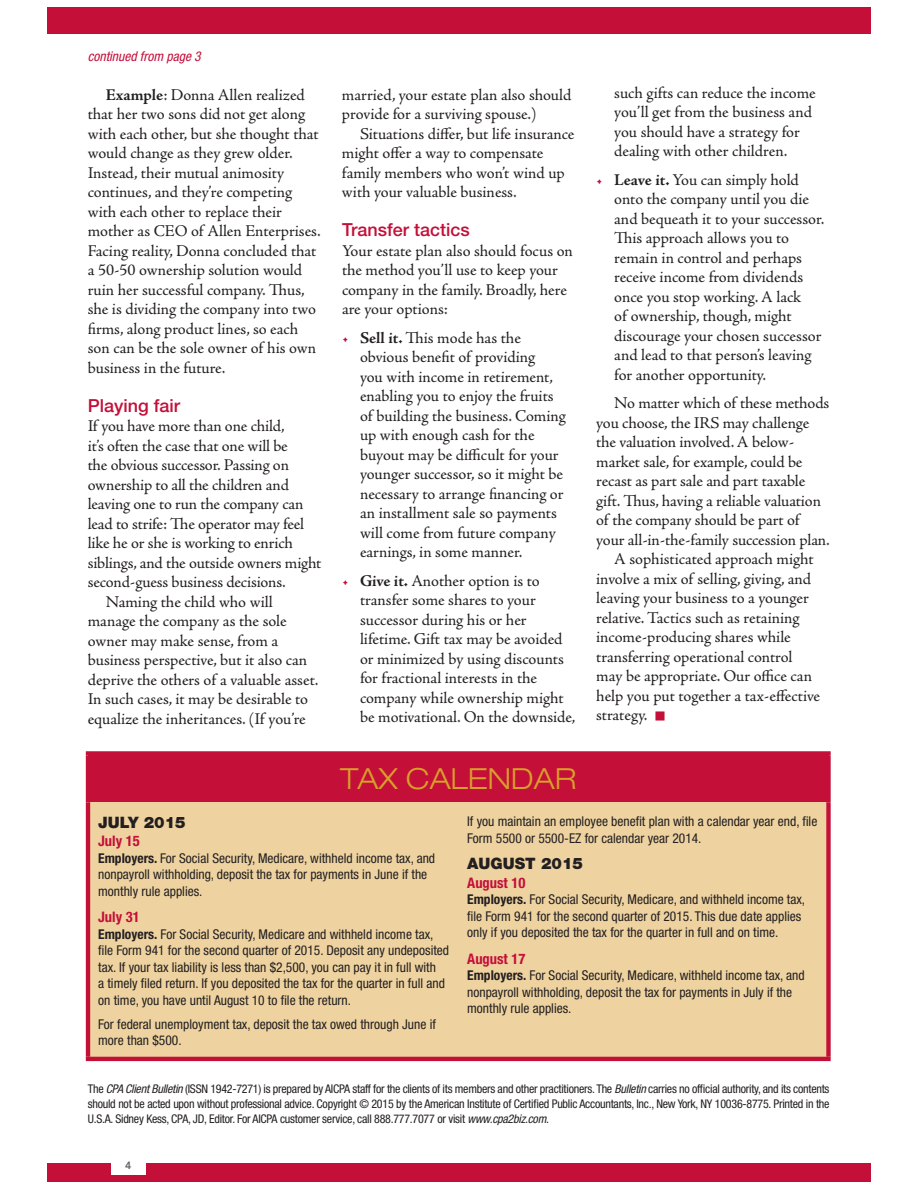
<style>
.page{position:relative;width:918px;height:1188px;background:#fff}
.page>*{position:absolute;margin:0;border:0;box-sizing:border-box;transform-origin:0 0}
.t1{font:300 expanded 29.1px "Helvetica Neue";color:#d89f29}
.t2{font:500 18px "Helvetica Neue";color:#c40f39}
.t3{font:16.5px/19.5px "Adobe Jenson Pro";color:#231f20}
.t4{font:900 15.75px "Helvetica Neue";color:#231f20}
.t5{font:700 condensed 14.55px "Helvetica Neue";color:#c40f39}
.t6{font:condensed 13.5px/16.5px "Helvetica Neue";color:#231f20}
.t7{font:italic condensed 13.5px "Helvetica Neue";color:#c40f39}
.t8{font:condensed 12px/15px "Helvetica Neue";letter-spacing:-.02em;color:#231f20;text-align:justify}
.t9{font:800 10.5px "Avenir";color:#636466}
.s1{font-weight:700}
.s2{color:#c40f39}
.s3{font-style:italic}
</style>
<div class="page">
<div style="left:47px;top:7px;width:824px;height:27px;background:#c40f39"></div>
<div style="left:47px;top:1163px;width:824px;height:18px;background:#c40f39"></div>
<div style="left:111px;top:1156px;width:35px;height:19px;background:#fff"></div>
<div style="left:88px;top:753px;width:740px;height:49px;background:#c40f39"></div>
<div style="left:88px;top:802px;width:740px;height:257px;background:#eed3a1"></div>
<div style="left:86px;top:751px;width:745px;height:5px;background:#c40f39"></div>
<hr style="left:86px;top:756px;width:4px;height:46px;background:#c40f39">
<div style="left:826px;top:756px;width:5px;height:46px;background:#c40f39"></div>
<hr style="left:86px;top:802px;width:4px;height:255px;background:#c40f39">
<div style="left:826px;top:802px;width:5px;height:255px;background:#c40f39"></div>
<hr style="left:86px;top:1057px;width:745px;height:4px;background:#c40f39">
<p class="t7" style="left:88px;top:51px;width:115px">continued from page 3</p>
<p class="t3" style="left:88px;top:87px;width:234px;text-indent:18px"><span class="s1">Example</span>: Donna Allen realized that her two sons did not get along with each other, but she thought that would change as they grew older.<br>Instead, their mutual animosity continues, and they’re competing with each other to replace their mother as CEO of Allen Enterprises.<br>Facing reality, Donna concluded that a 50-50 ownership solution would ruin her successful company. Thus, she is dividing the company into two firms, along product lines, so each son can be the sole owner of his own business in the future.</p>
<p class="t2" style="left:88px;top:399px;width:94px">Playing fair</p>
<p class="t3" style="left:88px;top:418px;width:199px">If you have more than one child,</p>
<p class="t3" style="left:88px;top:438px;width:202px">it’s often the case that one will be</p>
<p class="t3" style="left:88px;top:457px;width:203px">the obvious successor. Passing on</p>
<p class="t3" style="left:88px;top:477px;width:203px">ownership to all the children and</p>
<p class="t3" style="left:88px;top:496px;width:217px">leaving one to run the company can</p>
<p class="t3" style="left:88px;top:516px;width:218px">lead to strife: The operator may feel</p>
<p class="t3" style="left:88px;top:535px;width:207px">like he or she is working to enrich</p>
<p class="t3" style="left:88px;top:555px;width:235px">siblings, and the outside owners might</p>
<p class="t3" style="left:88px;top:574px;width:200px">second-guess business decisions.</p>
<p class="t3" style="left:106px;top:594px;width:169px">Naming the child who will</p>
<p class="t3" style="left:88px;top:613px;width:201px">manage the company as the sole</p>
<p class="t3" style="left:88px;top:633px;width:192px">owner may make sense, from a</p>
<p class="t3" style="left:88px;top:652px;width:221px">business perspective, but it also can</p>
<p class="t3" style="left:88px;top:672px;width:232px">deprive the others of a valuable asset.</p>
<p class="t3" style="left:88px;top:691px;width:222px">In such cases, it may be desirable to</p>
<p class="t3" style="left:88px;top:711px;width:220px">equalize the inheritances. (If you’re</p>
<p class="t3" style="left:342px;top:87px;width:231px">married, your estate plan also should provide for a surviving spouse.)</p>
<p class="t3" style="left:342px;top:126px;width:234px;text-indent:18px">Situations differ, but life insurance might offer a way to compensate family members who won’t wind up with your valuable business.</p>
<p class="t2" style="left:342px;top:223px;width:129px">Transfer tactics</p>
<p class="t3" style="left:342px;top:243px;width:233px">Your estate plan also should focus on the method you’ll use to keep your company in the family. Broadly, here are your options:</p>
<p class="t3" style="left:360px;top:330px;width:207px;text-indent:-18px"><span class="s2">•</span> <span class="s1">Sell it.</span> This mode has the obvious benefit of providing<br>you with income in retirement, enabling you to enjoy the fruits of building the business. Coming up with enough cash for the buyout may be difficult for your younger successor, so it might be necessary to arrange financing or an installment sale so payments will come from future company earnings, in some manner.</p>
<p class="t3" style="left:360px;top:573px;width:217px;text-indent:-18px"><span class="s2">•</span> <span class="s1">Give it.</span> Another option is to transfer some shares to your successor during his or her lifetime. Gift tax may be avoided or minimized by using discounts for fractional interests in the company while ownership might be motivational. On the downside,</p>
<h1 class="t1" style="left:340px;top:768px;width:238px">TAX CALENDAR</h1>
<p class="t3" style="left:614px;top:84px;width:203px">such gifts can reduce the income you’ll get from the business and you should have a strategy for dealing with other children.</p>
<p class="t3" style="left:614px;top:171px;width:212px;text-indent:-18px"><span class="s2">•</span> <span class="s1">Leave it.</span> You can simply hold onto the company until you die and bequeath it to your successor.<br>This approach allows you to remain in control and perhaps receive income from dividends once you stop working. A lack<br>of ownership, though, might discourage your chosen successor and lead to that person’s leaving for another opportunity.</p>
<p class="t3" style="left:614px;top:395px;width:217px">No matter which of these methods</p>
<p class="t3" style="left:596px;top:414px;width:215px">you choose, the IRS may challenge</p>
<p class="t3" style="left:596px;top:434px;width:200px">the valuation involved. A below-</p>
<p class="t3" style="left:596px;top:454px;width:208px">market sale, for example, could be</p>
<p class="t3" style="left:596px;top:473px;width:211px">recast as part sale and part taxable</p>
<p class="t3" style="left:596px;top:493px;width:226px">gift. Thus, having a reliable valuation</p>
<p class="t3" style="left:596px;top:512px;width:205px">of the company should be part of</p>
<p class="t3" style="left:596px;top:532px;width:235px">your all-in-the-family succession plan.</p>
<p class="t3" style="left:614px;top:551px;width:201px">A sophisticated approach might</p>
<p class="t3" style="left:596px;top:571px;width:216px">involve a mix of selling, giving, and</p>
<p class="t3" style="left:596px;top:590px;width:214px">leaving your business to a younger</p>
<p class="t3" style="left:596px;top:610px;width:205px">relative. Tactics such as retaining</p>
<p class="t3" style="left:596px;top:629px;width:196px">income-producing shares while</p>
<p class="t3" style="left:596px;top:649px;width:198px">transferring operational control</p>
<p class="t3" style="left:596px;top:668px;width:217px">may be appropriate. Our office can</p>
<p class="t3" style="left:596px;top:688px;width:225px">help you put together a tax-effective</p>
<p class="t3" style="left:596px;top:707px;width:53px">strategy.</p>
<p class="t4" style="left:98px;top:816px;width:89px">JULY 2015</p>
<p class="t5" style="left:98px;top:836px;width:43px">July 15</p>
<p class="t6" style="left:98px;top:851px;width:338px"><span class="s1">Employers.</span> For Social Security, Medicare, withheld income tax, and nonpayroll withholding, deposit the tax for payments in June if the monthly rule applies.</p>
<p class="t5" style="left:98px;top:912px;width:43px">July 31</p>
<p class="t6" style="left:98px;top:927px;width:352px"><span class="s1">Employers.</span> For Social Security, Medicare and withheld income tax, file Form 941 for the second quarter of 2015. Deposit any undeposited tax. If your tax liability is less than $2,500, you can pay it in full with<br>a timely filed return. If you deposited the tax for the quarter in full and on time, you have until August 10 to file the return.</p>
<p class="t6" style="left:98px;top:1017px;width:339px">For federal unemployment tax, deposit the tax owed through June if more than $500.</p>
<p class="t6" style="left:467px;top:814px;width:352px">If you maintain an employee benefit plan with a calendar year end, file<br>Form 5500 or 5500-EZ for calendar year 2014.</p>
<p class="t4" style="left:467px;top:858px;width:117px">AUGUST 2015</p>
<p class="t5" style="left:467px;top:877px;width:60px">August 10</p>
<p class="t6" style="left:467px;top:892px;width:339px"><span class="s1">Employers.</span> For Social Security, Medicare, and withheld income tax, file Form 941 for the second quarter of 2015. This due date applies only if you deposited the tax for the quarter in full and on time.</p>
<p class="t5" style="left:467px;top:953px;width:60px">August 17</p>
<p class="t6" style="left:467px;top:968px;width:339px"><span class="s1">Employers.</span> For Social Security, Medicare, withheld income tax, and nonpayroll withholding, deposit the tax for payments in July if the monthly rule applies.</p>
<p class="t8" style="left:88px;top:1083px;width:743px">The <span class="s3">CPA Client Bulletin</span> (ISSN 1942-7271) is prepared by AICPA staff for the clients of its members and other practitioners. The <span class="s3">Bulletin</span> carries no official authority, and its contents should not be acted upon without professional advice. Copyright © 2015 by the American Institute of Certified Public Accountants, Inc., New York, NY 10036-8775. Printed in the U.S.A. Sidney Kess, CPA, JD, Editor. For AICPA customer service, call 888.777.7077 or visit <span class="s3">www.cpa2biz.com</span>.</p>
<p class="t9" style="left:125px;top:1161px;width:8px">4</p>
</div>
